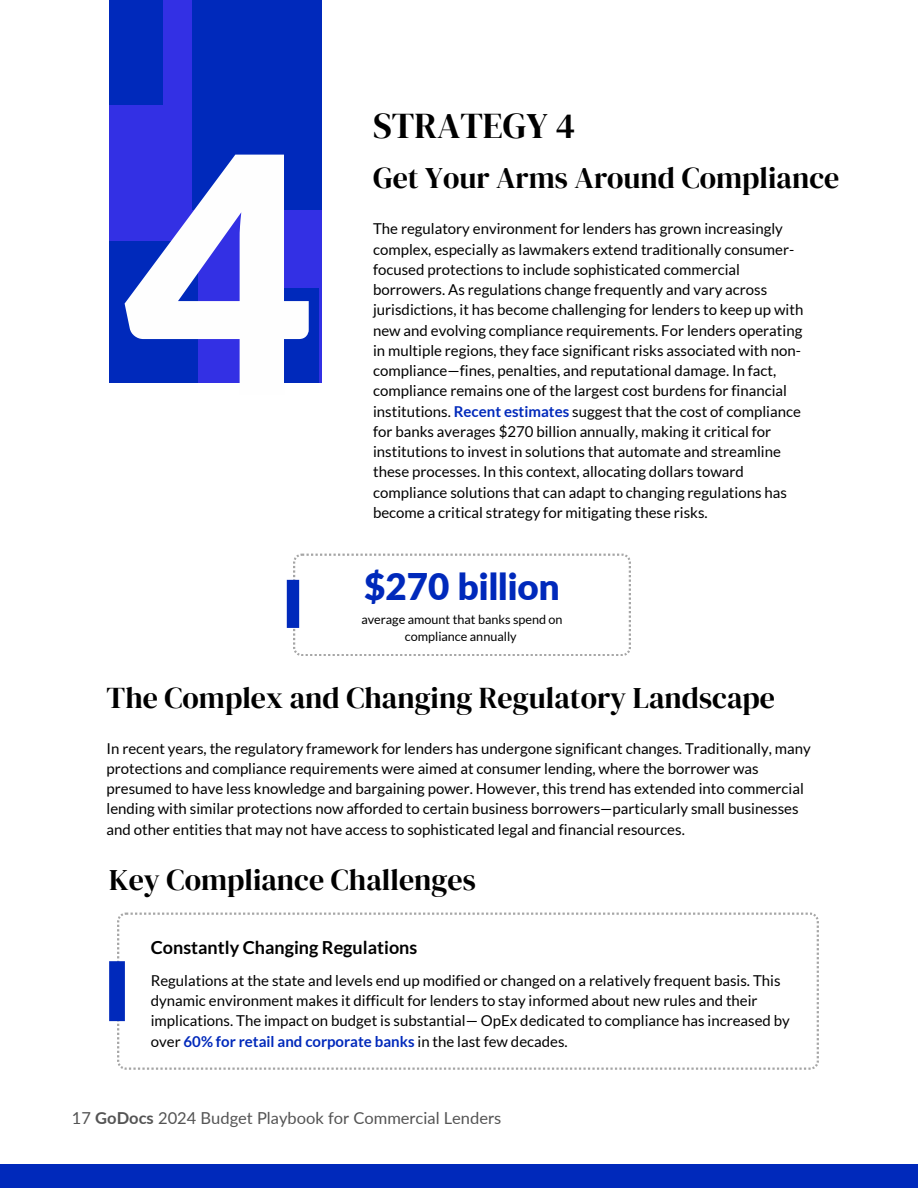
<style>
.page{position:relative;width:918px;height:1188px;background:#fff}
.page>*{position:absolute;margin:0;border:0;box-sizing:border-box;transform-origin:0 0}
.t1{font:900 328.8px "Lato";color:#fefefe}
.t2{font:900 36.75px "Lato";color:#0029bb}
.t3{font:36px "DM Serif Display";color:#000}
.t4{font:30px "DM Serif Display";color:#000}
.t5{font:700 18px "Lato";color:#000}
.t6{font:16.5px "Lato";color:#545454}
.t7{font:15px/20.2px "Lato";color:#000}
.t8{font:12.6px/17.2px "Lato";color:#000;text-align:center}
.s1{font-weight:700;color:#0029bb}
.s2{font-weight:700}
</style>
<div class="page">
<div style="left:0;top:1165px;width:918px;height:23px;background:#0029bb"></div>
<div style="left:109px;top:0;width:212px;height:383px;background:#3330e4"></div>
<div style="left:192px;top:0;width:129px;height:209px;background:#0029bb"></div>
<div style="left:109px;top:241px;width:89px;height:142px;background:#0029bb"></div>
<div style="left:109px;top:0;width:54px;height:105px;background:#0029bb"></div>
<div style="left:265px;top:289px;width:54px;height:94px;background:#0029bb"></div>
<svg style="left:293px;top:554px;width:337px;height:102px"></svg>
<div style="left:287px;top:580px;width:12px;height:48px;background:#0029bb"></div>
<svg style="left:117px;top:913px;width:702px;height:157px"></svg>
<div style="left:109px;top:961px;width:16px;height:60px;background:#0029bb"></div>
<h3 class="t1" style="left:125px;top:70px;width:192px">4</h3>
<h3 class="t3" style="left:373px;top:101px;width:203px">STRATEGY 4</h3>
<p class="t4" style="left:373px;top:157px;width:468px">Get Your Arms Around Compliance</p>
<h1 class="t7" style="left:373px;top:219px;width:432px">The regulatory environment for lenders has grown increasingly complex, especially as lawmakers extend traditionally consumer&shy;focused protections to include sophisticated commercial borrowers. As regulations change frequently and vary across jurisdictions, it has become challenging for lenders to keep up with new and evolving compliance requirements. For lenders operating in multiple regions, they face significant risks associated with non&shy;compliance—fines, penalties, and reputational damage. In fact, compliance remains one of the largest cost burdens for financial institutions. <span class="s1">Recent estimates</span> suggest that the cost of compliance for banks averages $270 billion annually, making it critical for institutions to invest in solutions that automate and streamline these processes. In this context, allocating dollars toward compliance solutions that can adapt to changing regulations has become a critical strategy for mitigating these risks.</h1>
<h6 class="t2" style="left:364px;top:564px;width:197px">$270 billion</h6>
<h3 class="t8" style="left:361px;top:610px;width:203px">average amount that banks spend on compliance annually</h3>
<h6 class="t4" style="left:107px;top:677px;width:670px">The Complex and Changing Regulatory Landscape</h6>
<h2 class="t7" style="left:107px;top:738px;width:706px">In recent years, the regulatory framework for lenders has undergone significant changes. Traditionally, many protections and compliance requirements were aimed at consumer lending, where the borrower was presumed to have less knowledge and bargaining power. However, this trend has extended into commercial lending with similar protections now afforded to certain business borrowers—particularly small businesses and other entities that may not have access to sophisticated legal and financial resources.</h2>
<h4 class="t4" style="left:109px;top:859px;width:368px">Key Compliance Challenges</h4>
<h5 class="t5" style="left:151px;top:936px;width:268px">Constantly Changing Regulations</h5>
<h6 class="t7" style="left:151px;top:970px;width:641px">Regulations at the state and levels end up modified or changed on a relatively frequent basis. This dynamic environment makes it difficult for lenders to stay informed about new rules and their implications. The impact on budget is substantial— OpEx dedicated to compliance has increased by over <span class="s1">60% for retail and corporate banks</span> in the last few decades.</h6>
<p class="t6" style="left:72px;top:1108px;width:431px">17 <span class="s2">GoDocs</span> 2024 Budget Playbook for Commercial Lenders</p>
</div>
